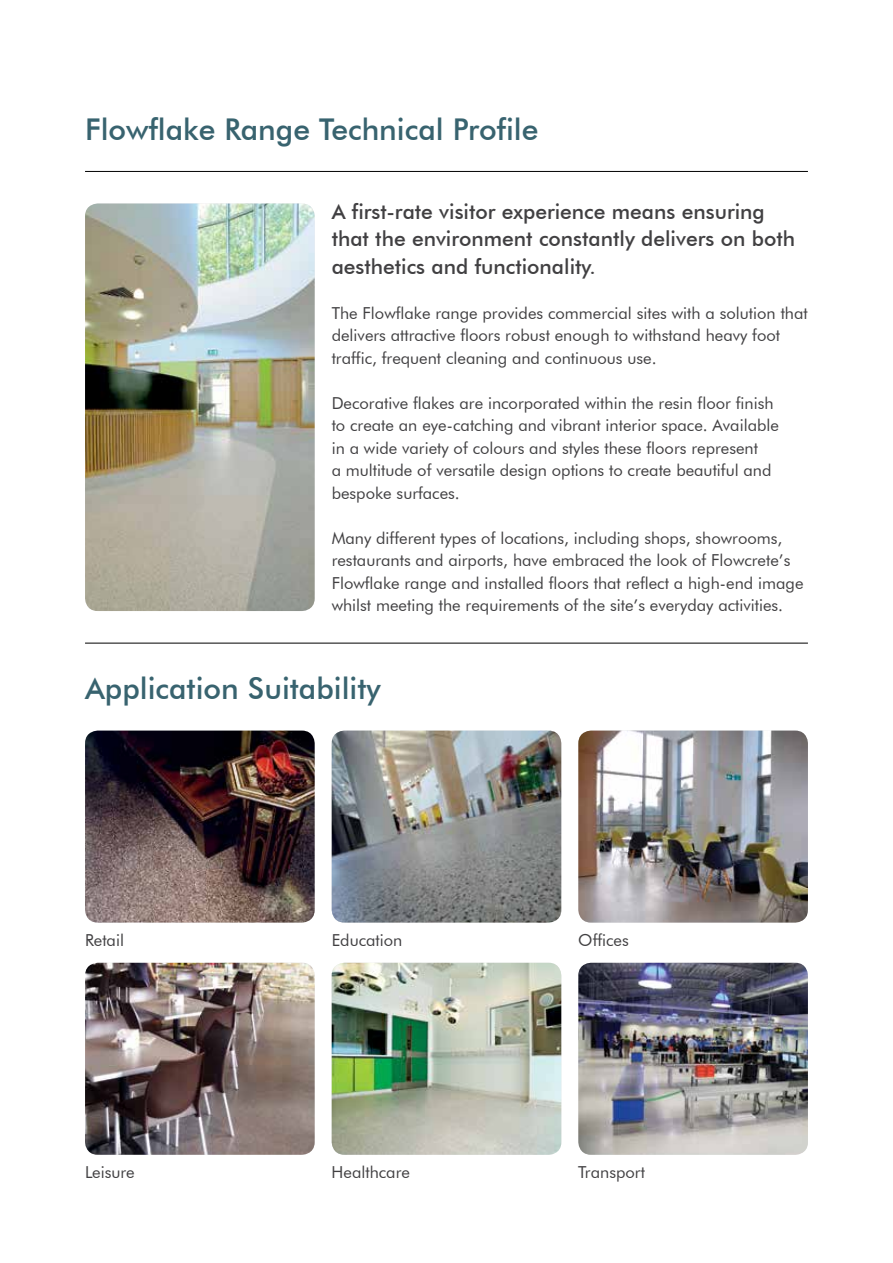
<style>
.page{position:relative;width:893px;height:1263px;background:#fff}
.page>*{position:absolute;margin:0;border:0;box-sizing:border-box;transform-origin:0 0}
.t1{font:500 30px "Futura BT";color:#38636f}
.t2{font:500 21px/27px "Futura BT";color:#414042}
.t3{font:16.5px/22.5px "Futura BT";color:#414042}
</style>
<div class="page">
<hr style="left:85px;top:171px;width:723px;height:1px;background:#000">
<hr style="left:85px;top:643px;width:723px;height:1px;background:#000">
<img style="left:85px;top:731px;width:230px;height:191px">
<img style="left:332px;top:731px;width:229px;height:191px">
<img style="left:578px;top:731px;width:230px;height:191px">
<img style="left:85px;top:963px;width:230px;height:192px">
<img style="left:332px;top:963px;width:229px;height:192px">
<img style="left:578px;top:963px;width:230px;height:192px">
<img style="left:85px;top:204px;width:230px;height:407px">
<h1 class="t1" style="left:85px;top:111px;width:455px">Flowflake Range Technical Profile</h1>
<p class="t2" style="left:332px;top:198px;width:465px">A first-rate visitor experience means ensuring that the environment constantly delivers on both aesthetics and functionality.</p>
<p class="t3" style="left:332px;top:301px;width:478px">The Flowflake range provides commercial sites with a solution that delivers attractive floors robust enough to withstand heavy foot traffic, frequent cleaning and continuous use.</p>
<p class="t3" style="left:332px;top:391px;width:449px">Decorative flakes are incorporated within the resin floor finish to create an eye-catching and vibrant interior space. Available in a wide variety of colours and styles these floors represent<br>a multitude of versatile design options to create beautiful and bespoke surfaces.</p>
<p class="t3" style="left:332px;top:526px;width:473px">Many different types of locations, including shops, showrooms, restaurants and airports, have embraced the look of Flowcrete’s Flowflake range and installed floors that reflect a high-end image whilst meeting the requirements of the site’s everyday activities.</p>
<h1 class="t1" style="left:85px;top:670px;width:297px">Application Suitability</h1>
<p class="t3" style="left:85px;top:928px;width:40px">Retail</p>
<p class="t3" style="left:332px;top:928px;width:72px">Education</p>
<p class="t3" style="left:578px;top:928px;width:52px">Offices</p>
<p class="t3" style="left:85px;top:1161px;width:51px">Leisure</p>
<p class="t3" style="left:332px;top:1161px;width:80px">Healthcare</p>
<p class="t3" style="left:578px;top:1161px;width:68px">Transport</p>
</div>
